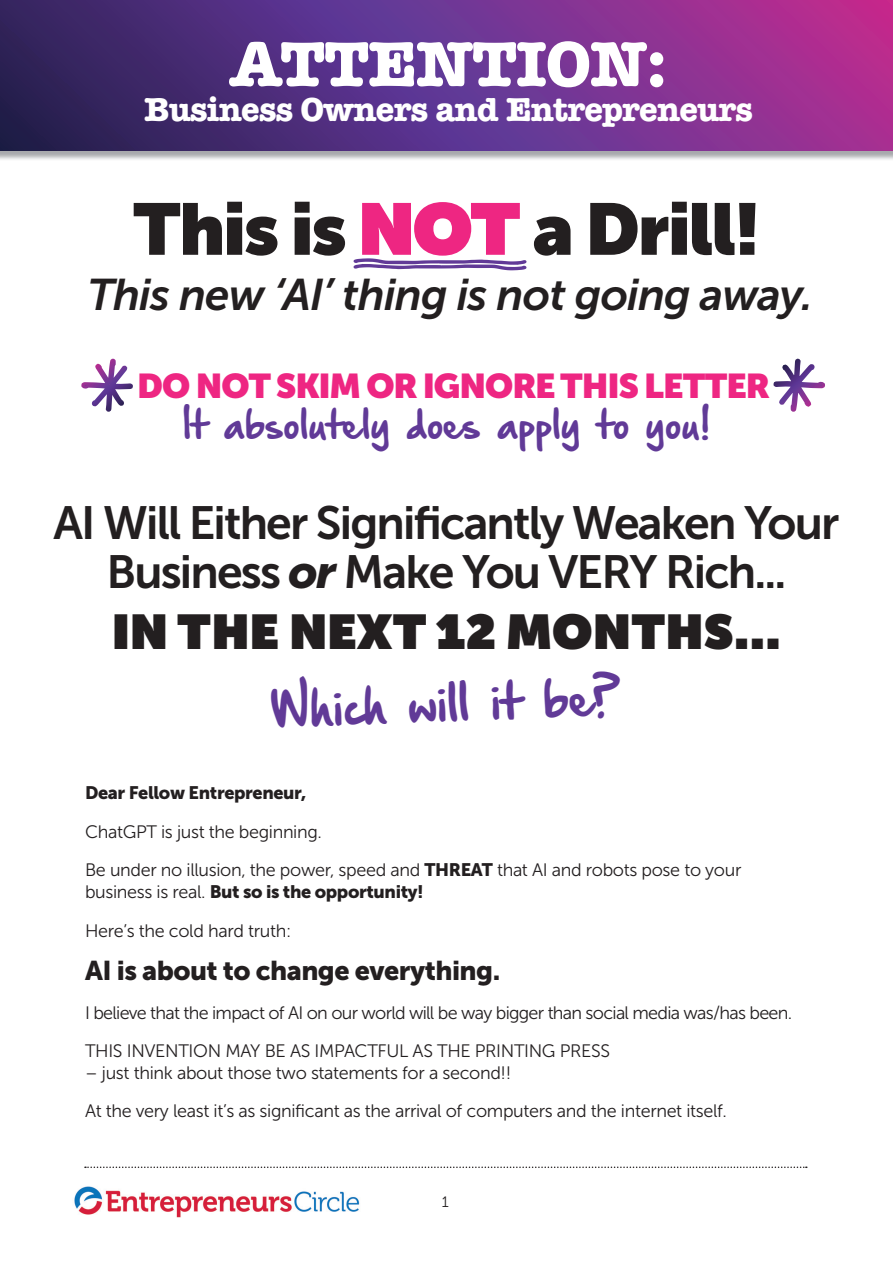
<style>
.page{position:relative;width:893px;height:1263px;background:#fff}
.page>*{position:absolute;margin:0;border:0;box-sizing:border-box;transform-origin:0 0}
.t1{font:900 72.45px "Museo Sans Display";letter-spacing:-.02em;color:#231f20}
.t2{font:700 65.7px "American Typewriter";letter-spacing:-.02em;color:#fff}
.t3{font:900 48.45px "Museo Sans Display";letter-spacing:.02em;color:#231f20}
.t4{font:46.35px/49.1px "Museo Sans 700";letter-spacing:-.04em;color:#231f20;text-align:center}
.t5{font:italic 44.1px "Museo Sans 700";letter-spacing:-.02em;color:#231f20}
.t6{font:43.65px "Hand Of Sean Demo";color:#613a97}
.t7{font:700 34.2px "American Typewriter";letter-spacing:-.02em;color:#fff}
.t8{font:900 34.2px "Museo Sans Display";letter-spacing:-.02em;color:#ee2682}
.t9{font:34.05px "Hand Of Sean Demo";letter-spacing:-.02em;color:#613a97}
.t10{font:27px "Museo Sans 900";letter-spacing:-.02em;color:#231f20}
.t11{font:18px/38.5px "Museo Sans 300";letter-spacing:-.02em;color:#231f20}
.t12{font:18px/38.5px "Museo Sans 300";letter-spacing:-.04em;color:#231f20}
.t13{font:18px "Museo Sans 900";letter-spacing:-.02em;color:#231f20}
.t14{font:15px "Museo Sans 300";color:#231f20}
.s1{color:#ee2682}
.s2{font-family:"Museo Sans 900";font-style:italic}
.s3{font-family:"Museo Sans 900"}
.s4{font-family:"Museo Sans 300"}
</style>
<div class="page">
<svg style="left:85px;top:1166px;width:722px;height:2px"></svg>
<img style="left:74px;top:1186px;width:286px;height:32px">
<svg style="left:773px;top:358px;width:52px;height:54px"></svg>
<svg style="left:81px;top:358px;width:52px;height:54px"></svg>
<svg style="left:0;top:0;width:893px;height:151px;background:#692f84"></svg>
<svg style="left:353px;top:258px;width:174px;height:12px"></svg>
<h2 class="t2" style="left:230px;top:7px;width:439px">ATTENTION:</h2>
<h3 class="t7" style="left:144px;top:80px;width:610px">Business Owners and Entrepreneurs</h3>
<h1 class="t1" style="left:133px;top:187px;width:629px">This is <span class="s1">NOT</span> a Drill!</h1>
<h3 class="t5" style="left:88px;top:270px;width:727px">This new ‘AI’ thing is not going away.</h3>
<h3 class="t8" style="left:138px;top:366px;width:633px">DO NOT SKIM OR IGNORE THIS LETTER</h3>
<h3 class="t9" style="left:183px;top:407px;width:529px">It absolutely does apply to you!</h3>
<h3 class="t4" style="left:54px;top:498px;width:787px">AI Will Either Significantly Weaken Your<br>Business <span class="s2">or</span> Make You VERY Rich...</h3>
<h3 class="t3" style="left:113px;top:603px;width:669px">IN THE NEXT 12 MONTHS…</h3>
<h3 class="t6" style="left:271px;top:687px;width:351px;rotate:-2deg">Which will it be?</h3>
<p class="t13" style="left:85px;top:783px;width:223px">Dear Fellow Entrepreneur,</p>
<p class="t11" style="left:85px;top:812px;width:658px">ChatGPT is just the beginning.<br>Be under no illusion, the power, speed and <span class="s3">THREAT</span> that AI and robots pose to your</p>
<p class="t13" style="left:85px;top:881px;width:340px"><span class="s4">business is real.</span> But so is the opportunity!</p>
<p class="t11" style="left:85px;top:911px;width:208px">Here’s the cold hard truth:</p>
<h3 class="t10" style="left:85px;top:955px;width:417px">AI is about to change everything.</h3>
<p class="t12" style="left:85px;top:993px;width:709px">I believe that the impact of AI on our world will be way bigger than social media was/has been.<br>THIS INVENTION MAY BE AS IMPACTFUL AS THE PRINTING PRESS</p>
<p class="t11" style="left:85px;top:1053px;width:643px">– just think about those two statements for a second!!<br>At the very least it’s as significant as the arrival of computers and the internet itself.</p>
<p class="t14" style="left:442px;top:1194px;width:8px">1</p>
</div>
